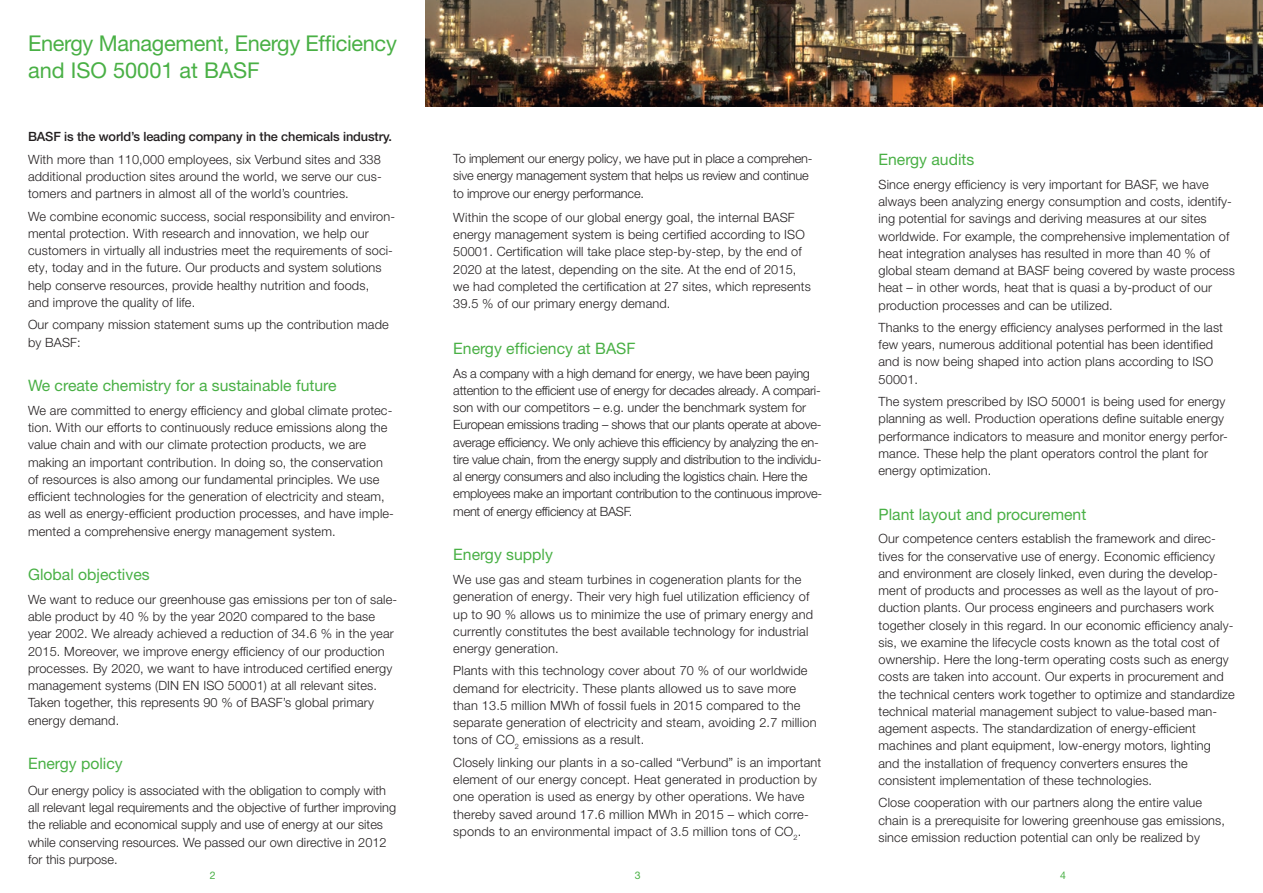
<style>
.page{position:relative;width:1263px;height:893px;background:#fff}
.page>*{position:absolute;margin:0;border:0;box-sizing:border-box;transform-origin:0 0}
.Head{font:21.75px/27px "Helvetica Neue LT Pro";letter-spacing:-.015em;color:#49b045}
.Subhead{font:15.75px "Helvetica Neue LT Pro";color:#49b045}
.Grundschrift{font:300 12.75px/17.2px "Helvetica Neue LT Pro";letter-spacing:.01em;color:#231f20}
.Grundschrift-2{font:300 12.75px/17.2px "Helvetica Neue LT Pro";letter-spacing:-.02em;color:#231f20}
.Grundschrift-3{font:300 12.75px/17.2px "Helvetica Neue LT Pro";letter-spacing:-.015em;color:#231f20}
.Grundschrift-4{font:500 12.75px "Helvetica Neue LT Pro";letter-spacing:-.01em;color:#231f20}
.Subhead-2{font:10.5px "Helvetica Neue LT Pro";color:#49b045}
</style>
<div class="page">
<img style="left:425px;top:0;width:838px;height:106px">
<p class="Head" style="left:28px;top:29px;width:370px">Energy Management, Energy Efficiency and ISO 50001 at BASF</p>
<p class="Grundschrift-4" style="left:28px;top:129px;width:365px">BASF is the world’s leading company in the chemicals industry.</p>
<p class="Grundschrift" style="left:28px;top:150px;width:355px;text-align:justify">With more than 110,000 employees, six Verbund sites and 338 additional production sites around the world, we serve our cus&shy;tomers and partners in almost all of the world’s countries.</p>
<p class="Grundschrift" style="left:28px;top:207px;width:369px">We combine economic success, social responsibility and environ&shy;mental protection. With research and innovation, we help our customers in virtually all industries meet the requirements of soci&shy;ety, today and in the future. Our products and system solutions help conserve resources, provide healthy nutrition and foods,<br>and improve the quality of life.</p>
<p class="Grundschrift" style="left:28px;top:316px;width:362px">Our company mission statement sums up the contribution made by BASF:</p>
<p class="Subhead" style="left:28px;top:376px;width:310px">We create chemistry for a sustainable future</p>
<p class="Grundschrift" style="left:28px;top:401px;width:367px">We are committed to energy efficiency and global climate protec&shy;tion. With our efforts to continuously reduce emissions along the value chain and with our climate protection products, we are making an important contribution. In doing so, the conservation of resources is also among our fundamental principles. We use efficient technologies for the generation of electricity and steam, as well as energy-efficient production processes, and have imple&shy;mented a comprehensive energy management system.</p>
<p class="Subhead" style="left:28px;top:565px;width:123px">Global objectives</p>
<p class="Grundschrift" style="left:28px;top:590px;width:371px">We want to reduce our greenhouse gas emissions per ton of sale&shy;able product by 40 % by the year 2020 compared to the base year 2002. We already achieved a reduction of 34.6 % in the year 2015. Moreover, we improve energy efficiency of our production processes. By 2020, we want to have introduced certified energy management systems (DIN EN ISO 50001) at all relevant sites.<br>Taken together, this represents 90 % of BASF’s global primary energy demand.</p>
<p class="Subhead" style="left:28px;top:754px;width:96px">Energy policy</p>
<p class="Grundschrift" style="left:28px;top:781px;width:369px">Our energy policy is associated with the obligation to comply with all relevant legal requirements and the objective of further improving the reliable and economical supply and use of energy at our sites while conserving resources. We passed our own directive in 2012 for this purpose.</p>
<p class="Subhead-2" style="left:210px;top:869px;width:7px">2</p>
<p class="Subhead-2" style="left:635px;top:869px;width:7px">3</p>
<p class="Subhead-2" style="left:1060px;top:869px;width:7px">4</p>
<p class="Grundschrift-3" style="left:453px;top:150px;width:361px">To implement our energy policy, we have put in place a comprehen&shy;sive energy management system that helps us review and continue to improve our energy performance.</p>
<p class="Grundschrift" style="left:453px;top:208px;width:359px">Within the scope of our global energy goal, the internal BASF energy management system is being certified according to ISO 50001. Certification will take place step-by-step, by the end of 2020 at the latest, depending on the site. At the end of 2015, we had completed the certification at 27 sites, which represents 39.5 % of our primary energy demand.</p>
<p class="Subhead" style="left:453px;top:339px;width:184px">Energy efficiency at BASF</p>
<p class="Grundschrift-2" style="left:453px;top:364px;width:370px">As a company with a high demand for energy, we have been paying attention to the efficient use of energy for decades already. A compari&shy;son with our competitors – e.g. under the benchmark system for European emissions trading – shows that our plants operate at above&shy;average efficiency. We only achieve this efficiency by analyzing the en&shy;tire value chain, from the energy supply and distribution to the individu&shy;al energy consumers and also including the logistics chain. Here the employees make an important contribution to the continuous improve&shy;ment of energy efficiency at BASF.</p>
<p class="Subhead" style="left:453px;top:545px;width:101px">Energy supply</p>
<p class="Grundschrift" style="left:453px;top:571px;width:361px">We use gas and steam turbines in cogeneration plants for the generation of energy. Their very high fuel utilization efficiency of up to 90 % allows us to minimize the use of primary energy and currently constitutes the best available technology for industrial energy generation.</p>
<p class="Grundschrift" style="left:453px;top:662px;width:365px">Plants with this technology cover about 70 % of our worldwide demand for electricity. These plants allowed us to save more than 13.5 million MWh of fossil fuels in 2015 compared to the separate generation of electricity and steam, avoiding 2.7 million tons of CO<sub>2</sub> emissions as a result.</p>
<p class="Grundschrift" style="left:453px;top:753px;width:370px">Closely linking our plants in a so-called “Verbund” is an important element of our energy concept. Heat generated in production by one operation is used as energy by other operations. We have thereby saved around 17.6 million MWh in 2015 – which corre&shy;sponds to an environmental impact of 3.5 million tons of CO<sub>2</sub>.</p>
<p class="Subhead" style="left:878px;top:150px;width:97px">Energy audits</p>
<p class="Grundschrift" style="left:878px;top:175px;width:358px">Since energy efficiency is very important for BASF, we have always been analyzing energy consumption and costs, identify&shy;ing potential for savings and deriving measures at our sites worldwide. For example, the comprehensive implementation of heat integration analyses has resulted in more than 40 % of global steam demand at BASF being covered by waste process heat – in other words, heat that is quasi a by-product of our production processes and can be utilized.</p>
<p class="Grundschrift" style="left:878px;top:318px;width:346px">Thanks to the energy efficiency analyses performed in the last few years, numerous additional potential has been identified and is now being shaped into action plans according to ISO 50001.</p>
<p class="Grundschrift" style="left:878px;top:393px;width:351px">The system prescribed by ISO 50001 is being used for energy planning as well. Production operations define suitable energy performance indicators to measure and monitor energy perfor&shy;mance. These help the plant operators control the plant for energy optimization.</p>
<p class="Subhead" style="left:878px;top:505px;width:209px">Plant layout and procurement</p>
<p class="Grundschrift" style="left:878px;top:530px;width:358px">Our competence centers establish the framework and direc&shy;tives for the conservative use of energy. Economic efficiency and environment are closely linked, even during the develop&shy;ment of products and processes as well as the layout of pro&shy;duction plants. Our process engineers and purchasers work together closely in this regard. In our economic efficiency analy&shy;sis, we examine the lifecycle costs known as the total cost of ownership. Here the long-term operating costs such as energy costs are taken into account. Our experts in procurement and the technical centers work together to optimize and standardize technical material management subject to value-based man&shy;agement aspects. The standardization of energy-efficient machines and plant equipment, low-energy motors, lighting and the installation of frequency converters ensures the consistent implementation of these technologies.</p>
<p class="Grundschrift" style="left:878px;top:794px;width:348px">Close cooperation with our partners along the entire value chain is a prerequisite for lowering greenhouse gas emissions, since emission reduction potential can only be realized by</p>
</div>
